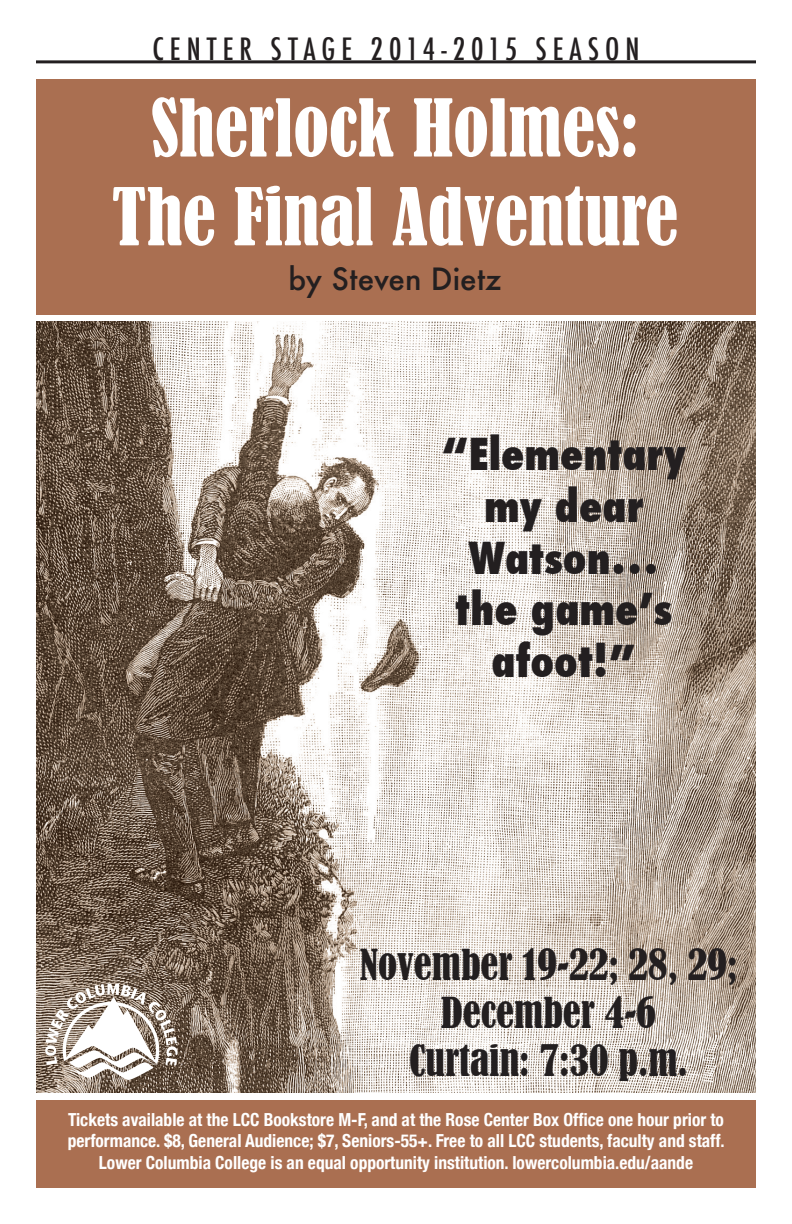
<style>
.page{position:relative;width:792px;height:1224px;background:#fff}
.page>*{position:absolute;margin:0;border:0;box-sizing:border-box;transform-origin:0 0}
.t1{font:condensed 74px/88.8px "Bernard";color:#fff;text-align:center}
.t2{font:800 condensed 43px/51.6px "Futura";color:#231f20;text-align:center}
.t3{font:condensed 40px/48px "Bernard";color:#231f20;text-align:center}
.t4{font:500 condensed 30px "Futura";letter-spacing:.2em;color:#231f20}
.t5{font:500 30px "Futura";color:#231f20}
.t6{font:700 condensed 18px/21.6px "Helvetica Neue";color:#fff;text-align:center}
</style>
<div class="page">
<img style="left:36px;top:321px;width:720px;height:772px">
<hr style="left:36px;top:60px;width:720px;height:3px;background:#231f20">
<div style="left:36px;top:1100px;width:720px;height:88px;background:#aa6f51"></div>
<div style="left:36px;top:79px;width:720px;height:236px;background:#aa6f51"></div>
<svg style="left:45px;top:984px;width:133px;height:96px"></svg>
<h3 class="t4" style="left:153px;top:30px;width:488px">CENTER STAGE 2014-2015 SEASON</h3>
<h1 class="t1" style="left:112px;top:85px;width:568px">Sherlock Holmes:<br>The Final Adventure</h1>
<h3 class="t5" style="left:288px;top:259px;width:215px">by Steven Dietz</h3>
<h2 class="t2" style="left:441px;top:429px;width:247px">“Elementary my dear<br>Watson… the game’s afoot!”</h2>
<h3 class="t3" style="left:360px;top:942px;width:379px">November 19-22; 28, 29;<br>December 4-6<br>Curtain: 7:30 p.m.</h3>
<p class="t6" style="left:68px;top:1107px;width:659px">Tickets available at the LCC Bookstore M-F, and at the Rose Center Box Office one hour prior to performance. $8, General Audience; $7, Seniors-55+. Free to all LCC students, faculty and staff.<br>Lower Columbia College is an equal opportunity institution. lowercolumbia.edu/aande</p>
</div>
